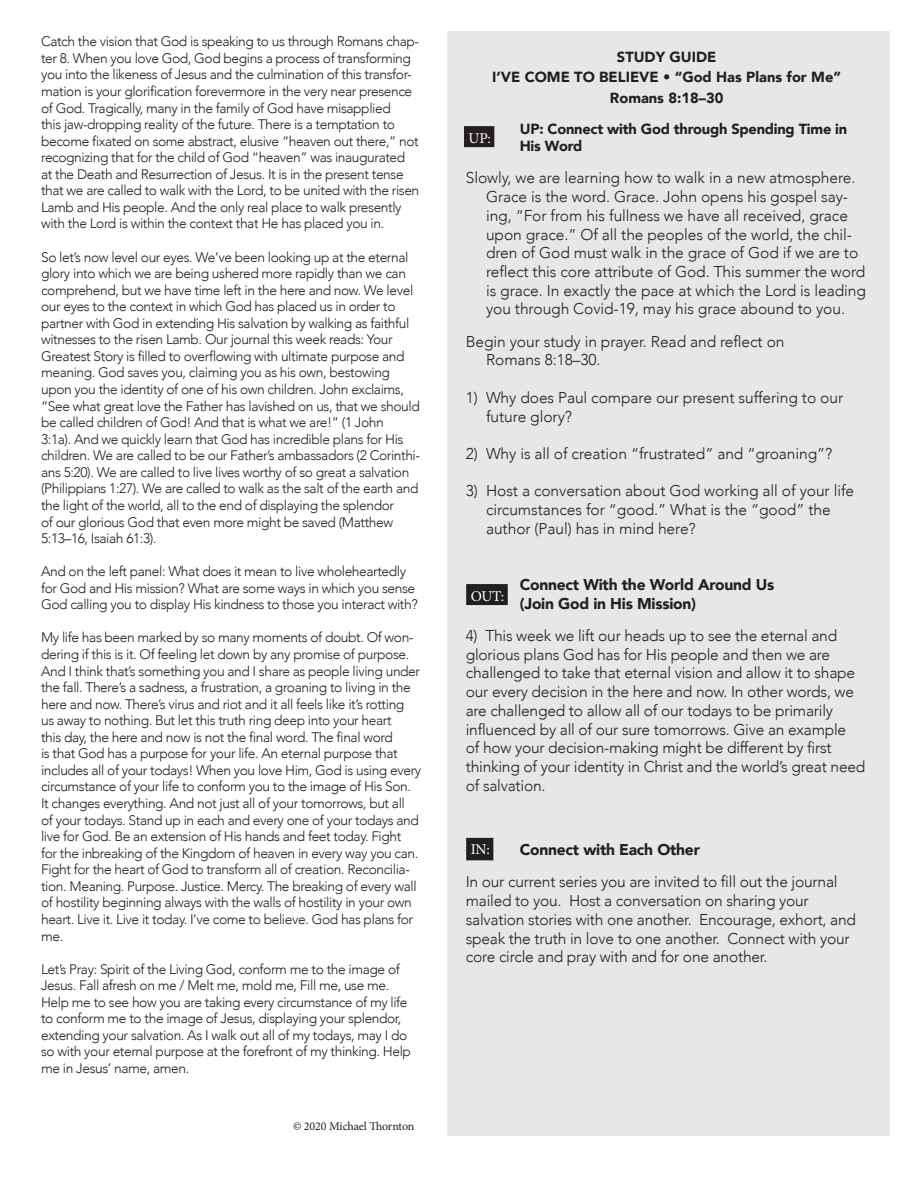
<style>
.page{position:relative;width:918px;height:1188px;background:#fff}
.page>*{position:absolute;margin:0;border:0;box-sizing:border-box;transform-origin:0 0}
.t1{font:300 15.6px/18.8px "Avenir";letter-spacing:-.015em;color:#231f20}
.t2{font:900 15.6px "Avenir";letter-spacing:-.015em;color:#231f20}
.t3{font:15px "Minion Pro";letter-spacing:-.015em;color:#fff}
.t4{font:900 14.7px/17.5px "Avenir";color:#231f20}
.t5{font:300 13.8px/16.5px "Avenir";letter-spacing:-.03em;color:#231f20}
.t6{font:12px "Minion Pro";letter-spacing:-.015em;color:#231f20}
</style>
<div class="page">
<div style="left:447px;top:32px;width:443px;height:1104px;background:#e6e7e9"></div>
<div style="left:464px;top:126px;width:30px;height:21px;background:#231f20"></div>
<div style="left:466px;top:838px;width:27px;height:22px;background:#231f20"></div>
<div style="left:466px;top:584px;width:42px;height:21px;background:#231f20"></div>
<p class="t5" style="left:41px;top:33px;width:380px">Catch the vision that God is speaking to us through Romans chap&shy;ter 8. When you love God, God begins a process of transforming you into the likeness of Jesus and the culmination of this transfor&shy;mation is your glorification forevermore in the very near presence of God. Tragically, many in the family of God have misapplied<br>this jaw-dropping reality of the future. There is a temptation to become fixated on some abstract, elusive “heaven out there,” not recognizing that for the child of God “heaven” was inaugurated at the Death and Resurrection of Jesus. It is in the present tense that we are called to walk with the Lord, to be united with the risen Lamb and His people. And the only real place to walk presently with the Lord is within the context that He has placed you in.</p>
<p class="t5" style="left:41px;top:249px;width:381px">So let’s now level our eyes. We’ve been looking up at the eternal glory into which we are being ushered more rapidly than we can comprehend, but we have time left in the here and now. We level our eyes to the context in which God has placed us in order to partner with God in extending His salvation by walking as faithful witnesses to the risen Lamb. Our journal this week reads: Your Greatest Story is filled to overflowing with ultimate purpose and meaning. God saves you, claiming you as his own, bestowing upon you the identity of one of his own children. John exclaims, “See what great love the Father has lavished on us, that we should be called children of God! And that is what we are!” (1 John<br>3:1a). And we quickly learn that God has incredible plans for His children. We are called to be our Father’s ambassadors (2 Corinthi&shy;ans 5:20). We are called to live lives worthy of so great a salvation (Philippians 1:27). We are called to walk as the salt of the earth and the light of the world, all to the end of displaying the splendor<br>of our glorious God that even more might be saved (Matthew 5:13–16, Isaiah 61:3).</p>
<p class="t5" style="left:41px;top:563px;width:378px">And on the left panel: What does it mean to live wholeheartedly for God and His mission? What are some ways in which you sense<br>God calling you to display His kindness to those you interact with?</p>
<p class="t5" style="left:41px;top:629px;width:382px">My life has been marked by so many moments of doubt. Of won&shy;dering if this is it. Of feeling let down by any promise of purpose.<br>And I think that’s something you and I share as people living under the fall. There’s a sadness, a frustration, a groaning to living in the here and now. There’s virus and riot and it all feels like it’s rotting<br>us away to nothing. But let this truth ring deep into your heart<br>this day, the here and now is not the final word. The final word<br>is that God has a purpose for your life. An eternal purpose that includes all of your todays! When you love Him, God is using every circumstance of your life to conform you to the image of His Son.<br>It changes everything. And not just all of your tomorrows, but all<br>of your todays. Stand up in each and every one of your todays and live for God. Be an extension of His hands and feet today. Fight<br>for the inbreaking of the Kingdom of heaven in every way you can.<br>Fight for the heart of God to transform all of creation. Reconcilia&shy;tion. Meaning. Purpose. Justice. Mercy. The breaking of every wall of hostility beginning always with the walls of hostility in your own heart. Live it. Live it today. I’ve come to believe. God has plans for me.</p>
<p class="t5" style="left:41px;top:961px;width:371px">Let’s Pray: Spirit of the Living God, conform me to the image of Jesus. Fall afresh on me / Melt me, mold me, Fill me, use me.<br>Help me to see how you are taking every circumstance of my life to conform me to the image of Jesus, displaying your splendor, extending your salvation. As I walk out all of my todays, may I do so with your eternal purpose at the forefront of my thinking. Help me in Jesus’ name, amen.</p>
<p class="t6" style="left:293px;top:1118px;width:123px">© 2020 Michael Thornton</p>
<p class="t4" style="left:617px;top:47px;width:101px">STUDY GUIDE</p>
<p class="t4" style="left:492px;top:68px;width:350px">I’VE COME TO BELIEVE • “God Has Plans for Me”</p>
<p class="t4" style="left:610px;top:88px;width:115px">Romans 8:18–30</p>
<p class="t4" style="left:520px;top:119px;width:329px">UP: Connect with God through Spending Time in<br>His Word</p>
<p class="t1" style="left:486px;top:169px;width:381px;text-indent:-20px">Slowly, we are learning how to walk in a new atmosphere.<br>Grace is the word. Grace. John opens his gospel say&shy;ing, “For from his fullness we have all received, grace upon grace.” Of all the peoples of the world, the chil&shy;dren of God must walk in the grace of God if we are to reflect this core attribute of God. This summer the word is grace. In exactly the pace at which the Lord is leading you through Covid-19, may his grace abound to you.</p>
<p class="t1" style="left:466px;top:332px;width:320px">Begin your study in prayer. Read and reflect on</p>
<p class="t1" style="left:486px;top:351px;width:116px">Romans 8:18–30.</p>
<p class="t1" style="left:486px;top:388px;width:359px;text-indent:-20px">1) Why does Paul compare our present suffering to our future glory?</p>
<p class="t1" style="left:466px;top:444px;width:368px">2) Why is all of creation “frustrated” and “groaning”?</p>
<p class="t1" style="left:486px;top:482px;width:370px;text-indent:-20px">3) Host a conversation about God working all of your life circumstances for “good.” What is the “good” the author (Paul) has in mind here?</p>
<p class="t3" style="left:469px;top:128px;width:24px">UP:</p>
<p class="t2" style="left:520px;top:571px;width:256px">Connect With the World Around Us</p>
<p class="t2" style="left:520px;top:590px;width:178px">(Join God in His Mission)</p>
<p class="t1" style="left:466px;top:626px;width:401px">4) This week we lift our heads up to see the eternal and glorious plans God has for His people and then we are challenged to take that eternal vision and allow it to shape our every decision in the here and now. In other words, we are challenged to allow all of our todays to be primarily influenced by all of our sure tomorrows. Give an example<br>of how your decision-making might be different by first thinking of your identity in Christ and the world’s great need of salvation.</p>
<p class="t3" style="left:471px;top:586px;width:35px">OUT:</p>
<p class="t2" style="left:520px;top:836px;width:182px">Connect with Each Other</p>
<p class="t1" style="left:466px;top:873px;width:392px">In our current series you are invited to fill out the journal mailed to you. Host a conversation on sharing your salvation stories with one another. Encourage, exhort, and speak the truth in love to one another. Connect with your core circle and pray with and for one another.</p>
<p class="t3" style="left:471px;top:840px;width:21px">IN:</p>
</div>
